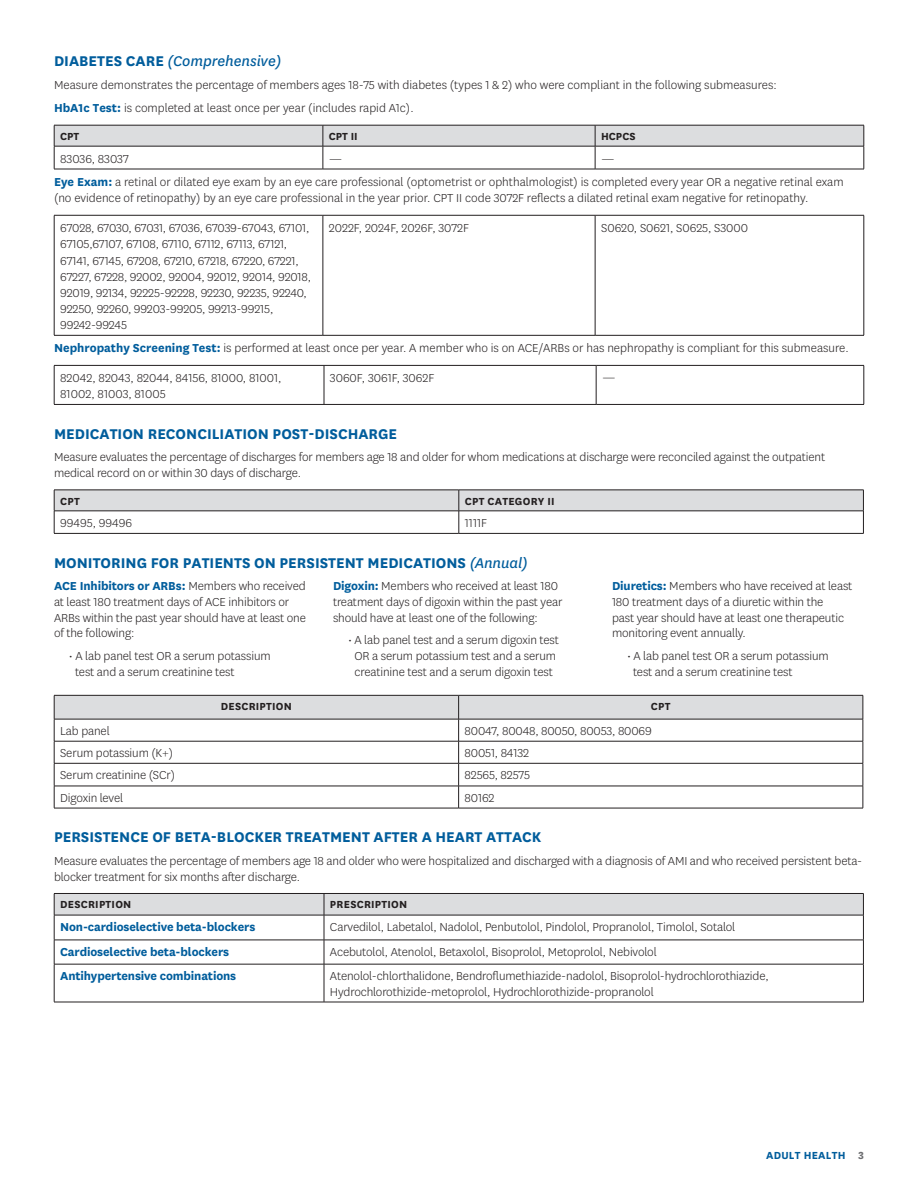
<style>
.page{position:relative;width:918px;height:1188px;background:#fff}
.page>*{position:absolute;margin:0;border:0;box-sizing:border-box;transform-origin:0 0}
.t1{font:700 16.5px "Centene Sans";color:#005d9c}
.t2{font:italic 16.5px "Centene Sans";color:#005d9c}
.t3{font:300 13.5px/15.8px "Centene Sans";letter-spacing:-.01em;color:#231f20}
.t4{font:700 13.5px "Centene Sans";letter-spacing:-.01em;color:#005d9c}
.t5{font:700 12px "Centene Sans";letter-spacing:.02em;color:#231f20}
.t6{font:700 12px "Centene Sans";letter-spacing:.02em;color:#005d9c}
.s1{font-weight:700;font-style:normal}
.s2{font-weight:700;color:#005d9c}
.s3{font-weight:400;font-style:italic}
.s4{font-weight:300;color:#231f20}
.s5{color:#6c6d70}
</style>
<div class="page">
<svg style="left:54px;top:125px;width:811px;height:44px"></svg>
<hr style="left:54px;top:169px;width:269px;height:1px;background:#231f20">
<hr style="left:323px;top:169px;width:272px;height:1px;background:#231f20">
<hr style="left:595px;top:169px;width:269px;height:1px;background:#231f20">
<hr style="left:54px;top:215px;width:269px;height:1px;background:#231f20">
<hr style="left:54px;top:215px;width:1px;height:120px;background:#231f20">
<hr style="left:323px;top:215px;width:272px;height:1px;background:#231f20">
<hr style="left:323px;top:215px;width:1px;height:120px;background:#231f20">
<hr style="left:595px;top:215px;width:269px;height:1px;background:#231f20">
<hr style="left:595px;top:215px;width:1px;height:120px;background:#231f20">
<hr style="left:864px;top:215px;width:1px;height:120px;background:#231f20">
<hr style="left:54px;top:335px;width:269px;height:1px;background:#231f20">
<hr style="left:323px;top:335px;width:272px;height:1px;background:#231f20">
<hr style="left:595px;top:335px;width:269px;height:1px;background:#231f20">
<hr style="left:54px;top:365px;width:270px;height:1px;background:#231f20">
<hr style="left:54px;top:366px;width:1px;height:38px;background:#231f20">
<hr style="left:324px;top:365px;width:272px;height:1px;background:#231f20">
<hr style="left:324px;top:366px;width:1px;height:38px;background:#231f20">
<hr style="left:596px;top:365px;width:268px;height:1px;background:#231f20">
<hr style="left:596px;top:366px;width:1px;height:38px;background:#231f20">
<hr style="left:864px;top:366px;width:1px;height:38px;background:#231f20">
<hr style="left:54px;top:404px;width:270px;height:1px;background:#231f20">
<hr style="left:324px;top:404px;width:272px;height:1px;background:#231f20">
<hr style="left:596px;top:404px;width:268px;height:1px;background:#231f20">
<svg style="left:54px;top:490px;width:810px;height:43px"></svg>
<hr style="left:54px;top:533px;width:405px;height:1px;background:#231f20">
<hr style="left:459px;top:533px;width:405px;height:1px;background:#231f20">
<svg style="left:54px;top:695px;width:810px;height:113px"></svg>
<hr style="left:54px;top:808px;width:405px;height:1px;background:#231f20">
<hr style="left:459px;top:808px;width:404px;height:1px;background:#231f20">
<svg style="left:54px;top:893px;width:810px;height:71px"></svg>
<hr style="left:54px;top:964px;width:270px;height:1px;background:#231f20">
<hr style="left:54px;top:964px;width:1px;height:38px;background:#231f20">
<hr style="left:324px;top:964px;width:540px;height:1px;background:#231f20">
<hr style="left:324px;top:964px;width:1px;height:38px;background:#231f20">
<hr style="left:863px;top:964px;width:1px;height:38px;background:#231f20">
<hr style="left:54px;top:1002px;width:270px;height:1px;background:#231f20">
<hr style="left:324px;top:1002px;width:540px;height:1px;background:#231f20">
<h2 class="t2" style="left:54px;top:51px;width:229px"><span class="s1">DIABETES CARE</span> (Comprehensive)</h2>
<p class="t3" style="left:54px;top:77px;width:724px">Measure demonstrates the percentage of members ages 18-75 with diabetes (types 1 &amp; 2) who were compliant in the following submeasures:</p>
<p class="t3" style="left:54px;top:100px;width:361px"><span class="s2">HbA1c Test:</span> is completed at least once per year (includes rapid A1c).</p>
<p class="t3" style="left:60px;top:151px;width:70px">83036, 83037</p>
<p class="t3" style="left:329px;top:151px;width:15px">—</p>
<p class="t3" style="left:601px;top:151px;width:15px">—</p>
<p class="t3" style="left:54px;top:174px;width:791px;line-height:16.2px"><span class="s2">Eye Exam:</span> a retinal or dilated eye exam by an eye care professional (optometrist or ophthalmologist) is completed every year OR a negative retinal exam (no evidence of retinopathy) by an eye care professional in the year prior. CPT II code 3072F reflects a dilated retinal exam negative for retinopathy.</p>
<p class="t3" style="left:60px;top:220px;width:252px;line-height:16.2px">67028, 67030, 67031, 67036, 67039-67043, 67101, 67105,67107, 67108, 67110, 67112, 67113, 67121, 67141, 67145, 67208, 67210, 67218, 67220, 67221, 67227, 67228, 92002, 92004, 92012, 92014, 92018, 92019, 92134, 92225-92228, 92230, 92235, 92240, 92250, 92260, 99203-99205, 99213-99215, 99242-99245</p>
<p class="t3" style="left:329px;top:220px;width:142px">2022F, 2024F, 2026F, 3072F</p>
<p class="t3" style="left:601px;top:220px;width:149px">S0620, S0621, S0625, S3000</p>
<p class="t3" style="left:54px;top:340px;width:796px"><span class="s2">Nephropathy Screening Test:</span> is performed at least once per year. A member who is on ACE/ARBs or has nephropathy is compliant for this submeasure.</p>
<p class="t3" style="left:60px;top:370px;width:223px;line-height:16.2px">82042, 82043, 82044, 84156, 81000, 81001,<br>81002, 81003, 81005</p>
<p class="t3" style="left:330px;top:370px;width:106px">3060F, 3061F, 3062F</p>
<p class="t3" style="left:602px;top:370px;width:15px">—</p>
<h2 class="t1" style="left:54px;top:422px;width:345px">MEDICATION RECONCILIATION POST-DISCHARGE</h2>
<p class="t3" style="left:54px;top:449px;width:773px">Measure evaluates the percentage of discharges for members age 18 and older for whom medications at discharge were reconciled against the outpatient medical record on or within 30 days of discharge.</p>
<p class="t5" style="left:60px;top:493px;width:21px">CPT</p>
<p class="t5" style="left:465px;top:493px;width:91px">CPT CATEGORY II</p>
<p class="t3" style="left:60px;top:515px;width:74px">99495, 99496</p>
<p class="t3" style="left:465px;top:515px;width:24px">1111F</p>
<h2 class="t1" style="left:54px;top:551px;width:475px">MONITORING FOR PATIENTS ON PERSISTENT MEDICATIONS <span class="s3">(Annual)</span></h2>
<h3 class="t4" style="left:54px;top:576px;width:253px">ACE Inhibitors or ARBs: <span class="s4">Members who received</span></h3>
<p class="t3" style="left:54px;top:593px;width:254px">at least 180 treatment days of ACE inhibitors or<br>ARBs within the past year should have at least one of the following:</p>
<p class="t3" style="left:75px;top:648px;width:197px;text-indent:-6px">• A lab panel test OR a serum potassium test and a serum creatinine test</p>
<p class="t5" style="left:60px;top:128px;width:21px">CPT</p>
<p class="t5" style="left:329px;top:128px;width:30px">CPT II</p>
<p class="t5" style="left:601px;top:128px;width:36px">HCPCS</p>
<h3 class="t3" style="left:612px;top:578px;width:242px"><span class="s2">Diuretics:</span> Members who have received at least</h3>
<p class="t3" style="left:612px;top:594px;width:234px">180 treatment days of a diuretic within the past year should have at least one therapeutic monitoring event annually.</p>
<p class="t3" style="left:633px;top:648px;width:197px;text-indent:-6px">• A lab panel test OR a serum potassium test and a serum creatinine test</p>
<h3 class="t3" style="left:333px;top:578px;width:227px"><span class="s2">Digoxin:</span> Members who received at least 180</h3>
<p class="t3" style="left:333px;top:594px;width:231px">treatment days of digoxin within the past year should have at least one of the following:</p>
<p class="t3" style="left:348px;top:632px;width:212px;text-align:center">• A lab panel test and a serum digoxin test<br>OR a serum potassium test and a serum creatinine test and a serum digoxin test</p>
<p class="t5" style="left:221px;top:698px;width:73px">DESCRIPTION</p>
<p class="t5" style="left:651px;top:698px;width:21px">CPT</p>
<p class="t3" style="left:60px;top:723px;width:51px">Lab panel</p>
<p class="t3" style="left:465px;top:723px;width:189px">80047, 80048, 80050, 80053, 80069</p>
<p class="t3" style="left:60px;top:745px;width:115px">Serum potassium (K+)</p>
<p class="t3" style="left:465px;top:745px;width:66px">80051, 84132</p>
<p class="t3" style="left:60px;top:767px;width:116px">Serum creatinine (SCr)</p>
<p class="t3" style="left:465px;top:767px;width:67px">82565, 82575</p>
<p class="t3" style="left:60px;top:790px;width:64px">Digoxin level</p>
<p class="t3" style="left:465px;top:790px;width:31px">80162</p>
<h2 class="t1" style="left:54px;top:826px;width:489px">PERSISTENCE OF BETA-BLOCKER TREATMENT AFTER A HEART ATTACK</h2>
<p class="t3" style="left:54px;top:852px;width:810px">Measure evaluates the percentage of members age 18 and older who were hospitalized and discharged with a diagnosis of AMI and who received persistent beta&shy;blocker treatment for six months after discharge.</p>
<p class="t5" style="left:60px;top:896px;width:73px">DESCRIPTION</p>
<p class="t5" style="left:330px;top:896px;width:79px">PRESCRIPTION</p>
<p class="t4" style="left:60px;top:917px;width:197px">Non-cardioselective beta-blockers</p>
<p class="t3" style="left:330px;top:919px;width:407px">Carvedilol, Labetalol, Nadolol, Penbutolol, Pindolol, Propranolol, Timolol, Sotalol</p>
<p class="t4" style="left:60px;top:942px;width:171px">Cardioselective beta-blockers</p>
<p class="t3" style="left:330px;top:944px;width:328px">Acebutolol, Atenolol, Betaxolol, Bisoprolol, Metoprolol, Nebivolol</p>
<p class="t4" style="left:60px;top:967px;width:178px">Antihypertensive combinations</p>
<p class="t3" style="left:330px;top:968px;width:440px">Atenolol-chlorthalidone, Bendroflumethiazide-nadolol, Bisoprolol-hydrochlorothiazide,<br>Hydrochlorothizide-metoprolol, Hydrochlorothizide-propranolol</p>
<p class="t6" style="left:766px;top:1147px;width:99px">ADULT HEALTH <span class="s5">3</span></p>
</div>
